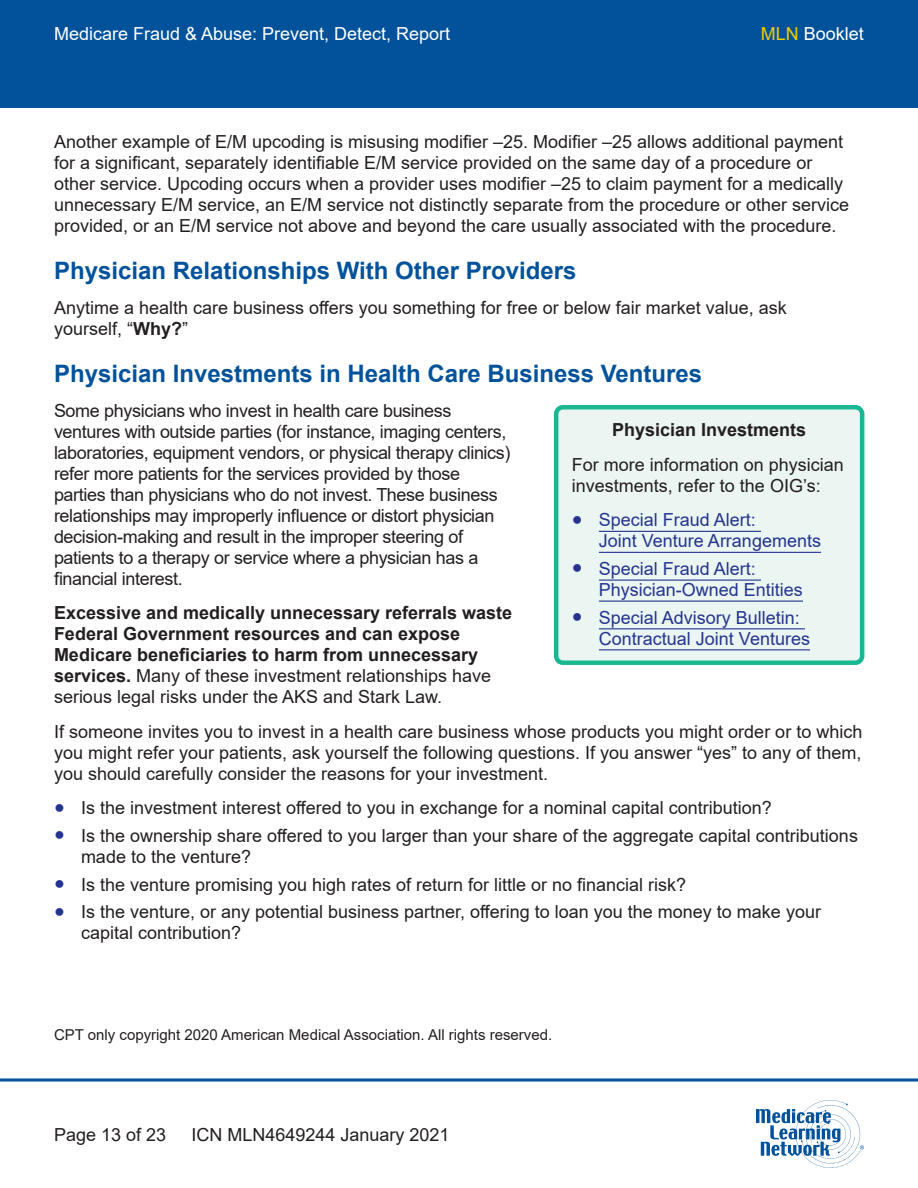
<style>
.page{position:relative;width:918px;height:1188px;background:#fff}
.page>*{position:absolute;margin:0;border:0;box-sizing:border-box;transform-origin:0 0}
.t1{font:700 24px "Arial";color:#01529b}
.t2{font:18px/21px "Arial";color:#231f20}
.t3{font:18px/21px "Arial";letter-spacing:-.02em;color:#231f20}
.t4{font:700 18px/21px "Arial";color:#231f20}
.t5{font:18px/21px "Arial";color:#25358f}
.t6{font:18px "Arial";color:#fff}
.t7{font:15px "Arial";color:#231f20}
.s1{color:#f0cb02}
.s2{font-weight:700}
.s3{font-weight:400}
.s4{color:#25358f}
</style>
<div class="page">
<div style="left:0;top:0;width:918px;height:108px;background:#01529b"></div>
<svg style="left:0;top:1078px;width:918px;height:4px;background:#407db3"></svg>
<svg style="left:756px;top:1100px;width:108px;height:68px"></svg>
<div style="left:556px;top:407px;width:306px;height:256px;background:#ebf5f1;border-radius:7px"></div>
<hr style="left:599px;top:531px;width:162px;height:1px;background:#25358f">
<hr style="left:599px;top:552px;width:222px;height:1px;background:#25358f">
<hr style="left:599px;top:580px;width:162px;height:1px;background:#25358f">
<hr style="left:599px;top:601px;width:204px;height:1px;background:#25358f">
<hr style="left:599px;top:628px;width:206px;height:1px;background:#25358f">
<hr style="left:599px;top:649px;width:211px;height:1px;background:#25358f">
<div style="left:554px;top:405px;width:310px;height:260px;border:4px solid #1ab892;border-radius:7px"></div>
<p class="t6" style="left:54px;top:21px;width:398px">Medicare Fraud &amp; Abuse: Prevent, Detect, Report</p>
<p class="t6" style="left:761px;top:21px;width:105px"><span class="s1">MLN</span> Booklet</p>
<p class="t2" style="left:54px;top:131px;width:797px">Another example of E/M upcoding is misusing modifier –25. Modifier –25 allows additional payment for a significant, separately identifiable E/M service provided on the same day of a procedure or other service. Upcoding occurs when a provider uses modifier –25 to claim payment for a medically unnecessary E/M service, an E/M service not distinctly separate from the procedure or other service provided, or an E/M service not above and beyond the care usually associated with the procedure.</p>
<h3 class="t1" style="left:54px;top:254px;width:524px">Physician Relationships With Other Providers</h3>
<p class="t2" style="left:54px;top:297px;width:734px">Anytime a health care business offers you something for free or below fair market value, ask yourself, “<span class="s2">Why?</span>”</p>
<h3 class="t1" style="left:54px;top:357px;width:650px">Physician Investments in Health Care Business Ventures</h3>
<p class="t3" style="left:54px;top:400px;width:458px">Some physicians who invest in health care business ventures with outside parties (for instance, imaging centers, laboratories, equipment vendors, or physical therapy clinics) refer more patients for the services provided by those parties than physicians who do not invest. These business relationships may improperly influence or distort physician decision-making and result in the improper steering of patients to a therapy or service where a physician has a financial interest.</p>
<p class="t4" style="left:54px;top:603px;width:460px">Excessive and medically unnecessary referrals waste Federal Government resources and can expose Medicare beneficiaries to harm from unnecessary services. <span class="s3">Many of these investment relationships have serious legal risks under the AKS and Stark Law.</span></p>
<p class="t4" style="left:612px;top:419px;width:196px">Physician Investments</p>
<p class="t2" style="left:572px;top:454px;width:274px">For more information on physician investments, refer to the OIG’s:</p>
<p class="t5" style="left:599px;top:509px;width:224px;text-indent:-27px">● Special Fraud Alert:<br>Joint Venture Arrangements</p>
<p class="t5" style="left:599px;top:558px;width:206px;text-indent:-27px">● Special Fraud Alert:<br>Physician-Owned Entities</p>
<p class="t5" style="left:599px;top:607px;width:213px;text-indent:-27px">● Special Advisory Bulletin:<br>Contractual Joint Ventures</p>
<p class="t2" style="left:54px;top:721px;width:810px;text-align:justify">If someone invites you to invest in a health care business whose products you might order or to which you might refer your patients, ask yourself the following questions. If you answer “yes” to any of them, you should carefully consider the reasons for your investment.</p>
<p class="t2" style="left:54px;top:797px;width:719px"><span class="s4">●</span> Is the investment interest offered to you in exchange for a nominal capital contribution?</p>
<p class="t2" style="left:81px;top:825px;width:779px;text-indent:-27px"><span class="s4">●</span> Is the ownership share offered to you larger than your share of the aggregate capital contributions made to the venture?</p>
<p class="t2" style="left:54px;top:874px;width:634px"><span class="s4">●</span> Is the venture promising you high rates of return for little or no financial risk?</p>
<p class="t2" style="left:81px;top:901px;width:742px;text-indent:-27px"><span class="s4">●</span> Is the venture, or any potential business partner, offering to loan you the money to make your capital contribution?</p>
<p class="t7" style="left:54px;top:1024px;width:500px">CPT only copyright 2020 American Medical Association. All rights reserved.</p>
<p class="t2" style="left:54px;top:1124px;width:114px">Page 13 of 23</p>
<p class="t2" style="left:192px;top:1124px;width:260px">ICN MLN4649244 January 2021</p>
</div>
